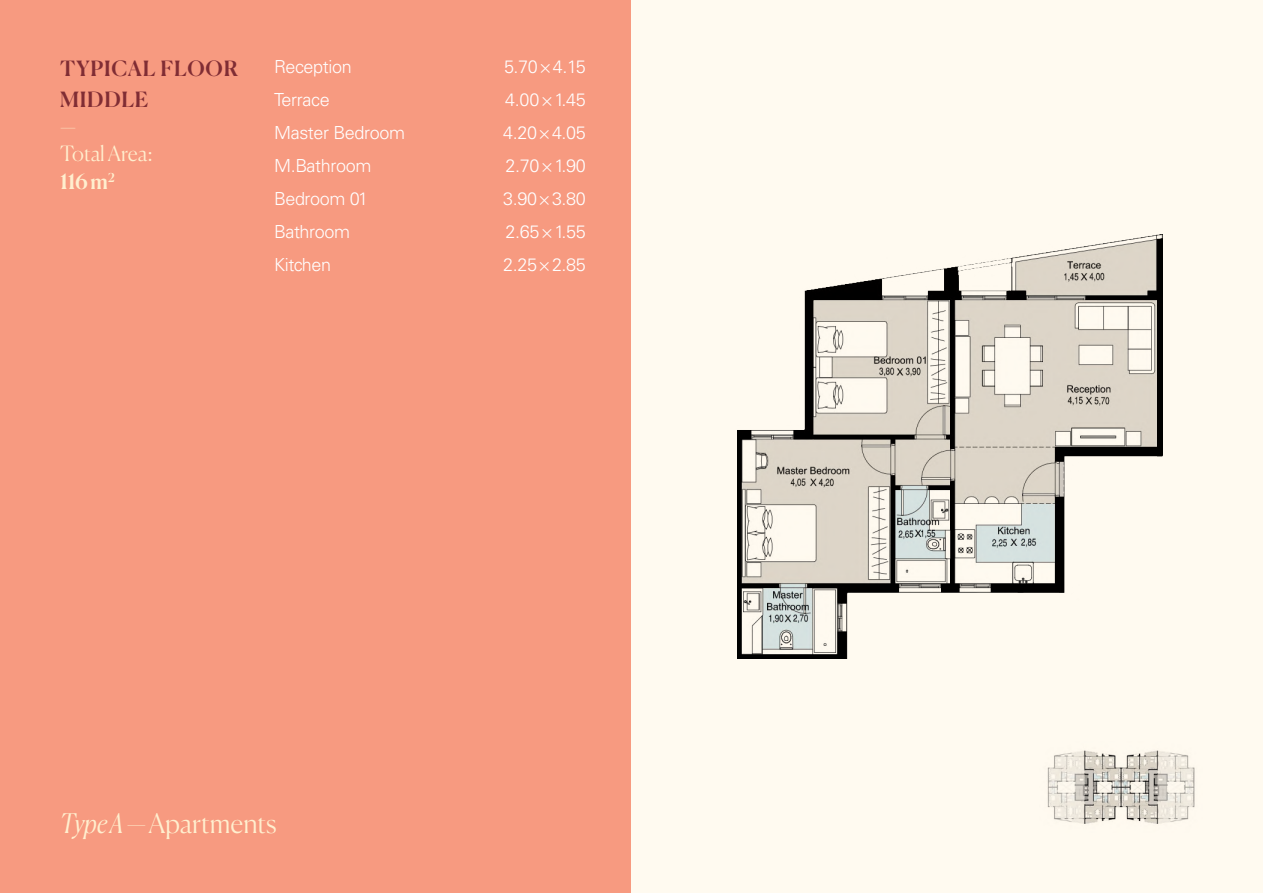
<style>
.page{position:relative;width:1263px;height:893px;background:#fff}
.page>*{position:absolute;margin:0;border:0;box-sizing:border-box;transform-origin:0 0}
.t1{font:300 27px "Canela";color:#ffefcf}
.t2{font:500 21px/31px "Canela";letter-spacing:.04em;color:#802d34}
.t3{font:300 21px/27.8px "Canela";letter-spacing:-.005em;color:#ffefcf}
.t4{font:300 18px "Univers LT Std";letter-spacing:-.02em;color:#fff}
.s1{font-weight:500}
.s2{font-style:italic}
</style>
<div class="page">
<div style="left:0;top:0;width:631px;height:893px;background:#f79a80"></div>
<div style="left:631px;top:0;width:632px;height:893px;background:#fffaf0"></div>
<img style="left:1047px;top:750px;width:148px;height:74px">
<img style="left:737px;top:235px;width:425px;height:423px">
<p class="t2" style="left:60px;top:51px;width:179px">TYPICAL FLOOR<br>MIDDLE</p>
<p class="t3" style="left:60px;top:138px;width:94px">Total Area:<br><span class="s1">116m</span><sup>2</sup></p>
<p class="t4" style="left:274px;top:56px;width:79px">Reception</p>
<p class="t4" style="left:504px;top:56px;width:83px">5.70×4.15</p>
<p class="t4" style="left:274px;top:89px;width:57px">Terrace</p>
<p class="t4" style="left:505px;top:89px;width:82px">4.00×1.45</p>
<p class="t4" style="left:274px;top:122px;width:132px">Master Bedroom</p>
<p class="t4" style="left:503px;top:122px;width:84px">4.20×4.05</p>
<p class="t4" style="left:274px;top:155px;width:99px">M.Bathroom</p>
<p class="t4" style="left:506px;top:155px;width:82px">2.70×1.90</p>
<p class="t4" style="left:274px;top:188px;width:96px">Bedroom 01</p>
<p class="t4" style="left:503px;top:188px;width:84px">3.90×3.80</p>
<p class="t4" style="left:274px;top:221px;width:78px">Bathroom</p>
<p class="t4" style="left:506px;top:221px;width:82px">2.65×1.55</p>
<p class="t4" style="left:274px;top:254px;width:58px">Kitchen</p>
<p class="t4" style="left:503px;top:254px;width:84px">2.25×2.85</p>
<h1 class="t1" style="left:60px;top:802px;width:218px"><span class="s2">TypeA —</span>Apartments</h1>
</div>
